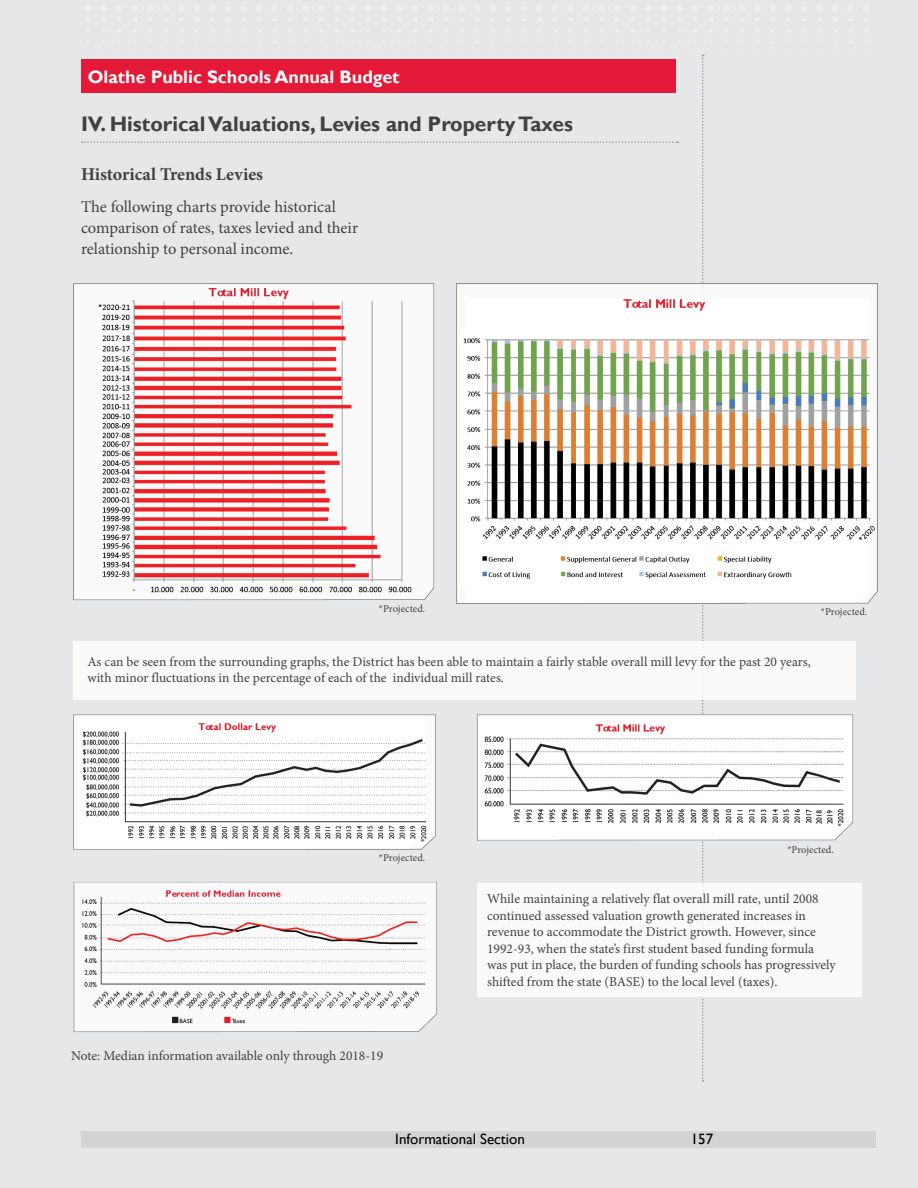
<style>
.page{position:relative;width:918px;height:1188px;background:#e6e7e8}
.page>*{position:absolute;margin:0;border:0;box-sizing:border-box;transform-origin:0 0}
.t1{font:700 21px "Gill Sans";color:#414042}
.t2{font:700 18px "Gill Sans";color:#fff}
.t3{font:700 18px "Minion Pro";color:#414042}
.t4{font:16.5px/21px "Minion Pro";color:#414042}
.t5{font:15px "Gill Sans";color:#000}
.t6{font:13.5px/16.5px "Minion Pro";color:#414042}
.t7{font:10.5px "Minion Pro";color:#414042}
</style>
<div class="page">
<svg style="left:702px;top:55px;width:2px;height:1027px"></svg>
<div style="left:81px;top:1131px;width:795px;height:17px;background:#d1d3d4"></div>
<div style="left:81px;top:60px;width:595px;height:33px;background:#e31937"></div>
<svg style="left:82px;top:141px;width:594px;height:2px"></svg>
<img style="left:73px;top:283px;width:805px;height:759px">
<div style="left:329px;top:852px;width:100px;height:18px;background:#e6e7e8"></div>
<p class="t2" style="left:88px;top:66px;width:313px">Olathe Public Schools Annual Budget</p>
<p class="t1" style="left:81px;top:111px;width:494px">IV. Historical Valuations, Levies and Property Taxes</p>
<p class="t3" style="left:81px;top:162px;width:184px">Historical Trends Levies</p>
<p class="t4" style="left:81px;top:196px;width:279px">The following charts provide historical comparison of rates, taxes levied and their relationship to personal income.</p>
<p class="t7" style="left:379px;top:602px;width:48px">*Projected.</p>
<p class="t7" style="left:821px;top:604px;width:48px">*Projected.</p>
<p class="t6" style="left:88px;top:653px;width:725px">As can be seen from the surrounding graphs, the District has been able to maintain a fairly stable overall mill levy for the past 20 years, with minor fluctuations in the percentage of each of the individual mill rates.</p>
<p class="t7" style="left:379px;top:851px;width:48px">*Projected.</p>
<p class="t6" style="left:71px;top:1048px;width:314px">Note: Median information available only through 2018-19</p>
<p class="t7" style="left:787px;top:842px;width:48px">*Projected.</p>
<p class="t6" style="left:487px;top:891px;width:350px">While maintaining a relatively flat overall mill rate, until 2008 continued assessed valuation growth generated increases in revenue to accommodate the District growth. However, since 1992-93, when the state’s first student based funding formula was put in place, the burden of funding schools has progressively shifted from the state (BASE) to the local level (taxes).</p>
<p class="t5" style="left:395px;top:1130px;width:131px">Informational Section</p>
<p class="t5" style="left:691px;top:1130px;width:24px">157</p>
</div>
